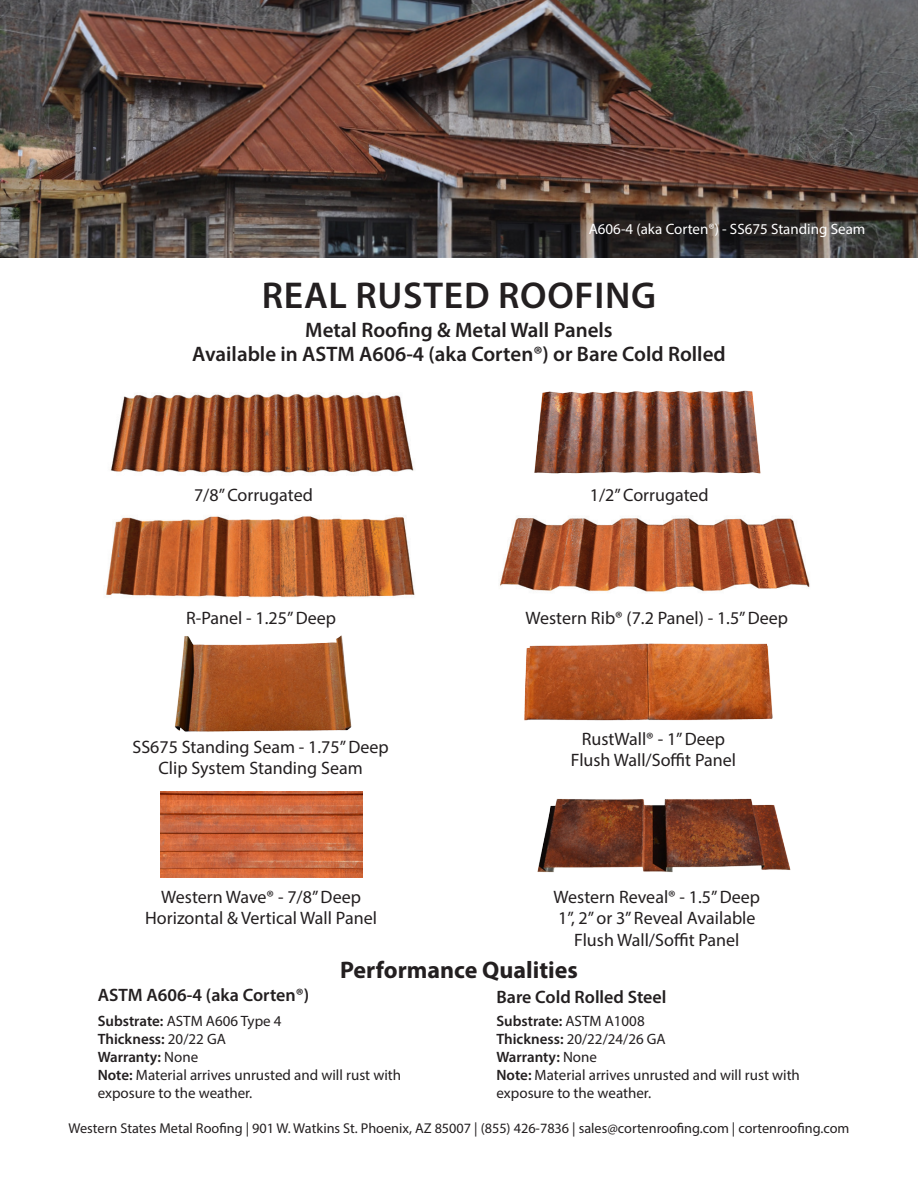
<style>
.page{position:relative;width:918px;height:1188px;background:#fff}
.page>*{position:absolute;margin:0;border:0;box-sizing:border-box;transform-origin:0 0}
.t1{font:600 37.5px "Myriad Pro";letter-spacing:.02em;color:#231f20}
.t2{font:700 24px "Myriad Pro";color:#231f20}
.t3{font:600 21px "Myriad Pro";color:#231f20}
.t4{font:18px "Myriad Pro";color:#231f20}
.t5{font:600 18px "Myriad Pro";color:#231f20}
.t6{font:15px/18px "Myriad Pro";color:#231f20}
.t7{font:600 15px "Myriad Pro";color:#231f20}
.t8{font:15px "Myriad Pro";color:#fff}
.t9{font:14.25px "Myriad Pro";color:#231f20}
.s1{font-weight:600}
.s2{font-weight:400}
</style>
<div class="page">
<img style="left:0;top:0;width:918px;height:257px">
<img style="left:111px;top:393px;width:303px;height:81px">
<img style="left:106px;top:516px;width:309px;height:82px">
<img style="left:175px;top:635px;width:177px;height:97px">
<img style="left:524px;top:643px;width:249px;height:78px">
<img style="left:534px;top:390px;width:227px;height:84px">
<img style="left:499px;top:518px;width:311px;height:74px">
<img style="left:160px;top:791px;width:202px;height:87px">
<img style="left:537px;top:798px;width:254px;height:75px">
<p class="t8" style="left:589px;top:219px;width:278px">A606-4 (aka Corten®) - SS675 Standing Seam</p>
<p class="t1" style="left:262px;top:272px;width:396px">REAL RUSTED ROOFING</p>
<p class="t3" style="left:305px;top:317px;width:309px">Metal Roofing &amp; Metal Wall Panels</p>
<p class="t3" style="left:192px;top:341px;width:535px">Available in ASTM A606-4 (aka Corten®) or Bare Cold Rolled</p>
<p class="t4" style="left:194px;top:484px;width:120px">7/8” Corrugated</p>
<p class="t4" style="left:590px;top:484px;width:120px">1/2” Corrugated</p>
<p class="t4" style="left:186px;top:607px;width:151px">R-Panel - 1.25” Deep</p>
<p class="t4" style="left:526px;top:607px;width:264px">Western Rib® (7.2 Panel) - 1.5” Deep</p>
<p class="t4" style="left:133px;top:736px;width:258px">SS675 Standing Seam - 1.75” Deep</p>
<p class="t4" style="left:159px;top:757px;width:206px">Clip System Standing Seam</p>
<p class="t4" style="left:582px;top:728px;width:145px">RustWall® - 1” Deep</p>
<p class="t4" style="left:571px;top:749px;width:167px">Flush Wall/Soffit Panel</p>
<p class="t4" style="left:161px;top:885px;width:201px">Western Wave® - 7/8” Deep</p>
<p class="t4" style="left:145px;top:907px;width:233px">Horizontal &amp; Vertical Wall Panel</p>
<p class="t4" style="left:554px;top:885px;width:208px">Western Reveal® - 1.5” Deep</p>
<p class="t4" style="left:558px;top:907px;width:199px">1”, 2” or 3” Reveal Available</p>
<p class="t4" style="left:574px;top:929px;width:167px">Flush Wall/Soffit Panel</p>
<p class="t2" style="left:340px;top:954px;width:239px">Performance Qualities</p>
<p class="t5" style="left:98px;top:984px;width:213px">ASTM A606-4 (aka Corten®)</p>
<p class="t5" style="left:496px;top:986px;width:171px">Bare Cold Rolled Steel</p>
<p class="t6" style="left:98px;top:1011px;width:185px"><span class="s1">Substrate:</span> ASTM A606 Type 4</p>
<p class="t7" style="left:98px;top:1029px;width:130px">Thickness: <span class="s2">20/22 GA</span></p>
<p class="t7" style="left:98px;top:1047px;width:102px">Warranty: <span class="s2">None</span></p>
<p class="t6" style="left:98px;top:1065px;width:305px"><span class="s1">Note:</span> Material arrives unrusted and will rust with exposure to the weather.</p>
<p class="t7" style="left:496px;top:1011px;width:150px">Substrate: <span class="s2">ASTM A1008</span></p>
<p class="t6" style="left:496px;top:1029px;width:171px"><span class="s1">Thickness:</span> 20/22/24/26 GA</p>
<p class="t7" style="left:496px;top:1047px;width:102px">Warranty: <span class="s2">None</span></p>
<p class="t6" style="left:496px;top:1065px;width:305px"><span class="s1">Note:</span> Material arrives unrusted and will rust with exposure to the weather.</p>
<p class="t9" style="left:69px;top:1119px;width:782px">Western States Metal Roofing | 901 W. Watkins St. Phoenix, AZ 85007 | (855) 426-7836 | sales@cortenroofing.com | cortenroofing.com</p>
</div>
